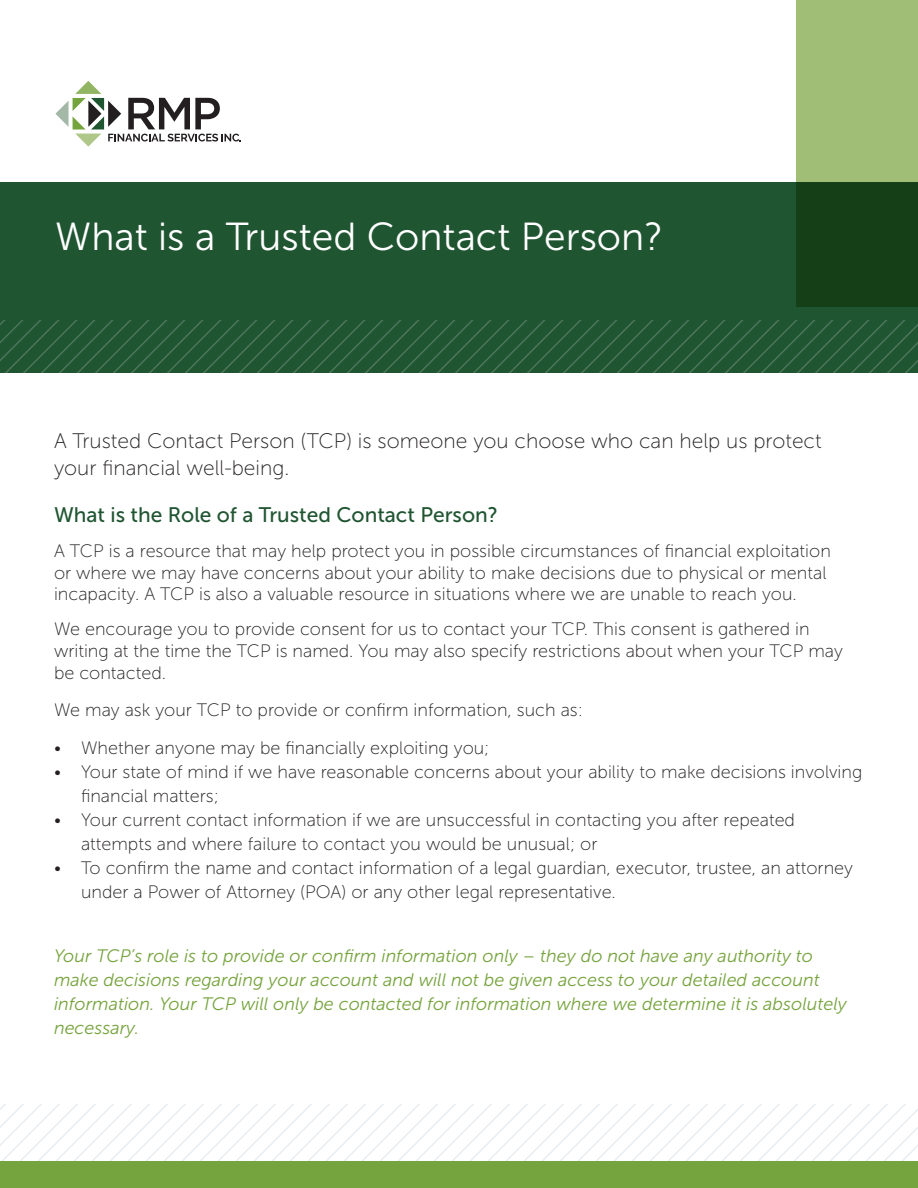
<style>
.page{position:relative;width:918px;height:1188px;background:#fff}
.page>*{position:absolute;margin:0;border:0;box-sizing:border-box;transform-origin:0 0}
.t1{font:39px "Museo Sans 300";color:#fff}
.t2{font:21px/27px "Museo Sans 100";color:#231f20}
.t3{font:21px "Museo Sans 500";color:#205532}
.t4{font:18px/21.6px "Museo Sans 100";color:#231f20}
.t5{font:italic 18px/24px "Museo Sans 300";color:#75a33d}
</style>
<div class="page">
<div style="left:0;top:1161px;width:918px;height:27px;background:#75a33d"></div>
<div style="left:0;top:182px;width:918px;height:190px;background:#205532"></div>
<svg style="left:0;top:321px;width:918px;height:51px"></svg>
<svg style="left:0;top:1104px;width:918px;height:57px"></svg>
<svg style="left:55px;top:81px;width:186px;height:66px"></svg>
<svg style="left:796px;top:0;width:122px;height:307px;background:#678a4f"></svg>
<p class="t1" style="left:55px;top:215px;width:609px">What is a Trusted Contact Person?</p>
<p class="t2" style="left:54px;top:427px;width:769px">A Trusted Contact Person (TCP) is someone you choose who can help us protect your financial well-being.</p>
<p class="t3" style="left:54px;top:503px;width:446px">What is the Role of a Trusted Contact Person?</p>
<p class="t4" style="left:54px;top:540px;width:778px">A TCP is a resource that may help protect you in possible circumstances of financial exploitation or where we may have concerns about your ability to make decisions due to physical or mental incapacity. A TCP is also a valuable resource in situations where we are unable to reach you.</p>
<p class="t4" style="left:54px;top:619px;width:791px">We encourage you to provide consent for us to contact your TCP. This consent is gathered in writing at the time the TCP is named. You may also specify restrictions about when your TCP may be contacted.</p>
<p class="t4" style="left:54px;top:699px;width:531px">We may ask your TCP to provide or confirm information, such as:</p>
<p class="t4" style="left:54px;top:737px;width:437px">• Whether anyone may be financially exploiting you;</p>
<p class="t4" style="left:81px;top:760px;width:783px;line-height:24px;text-indent:-27px">• Your state of mind if we have reasonable concerns about your ability to make decisions involving financial matters;</p>
<p class="t4" style="left:81px;top:808px;width:716px;line-height:24px;text-indent:-27px">• Your current contact information if we are unsuccessful in contacting you after repeated attempts and where failure to contact you would be unusual; or</p>
<p class="t4" style="left:81px;top:856px;width:774px;line-height:24px;text-indent:-27px">• To confirm the name and contact information of a legal guardian, executor, trustee, an attorney under a Power of Attorney (POA) or any other legal representative.</p>
<p class="t5" style="left:54px;top:944px;width:794px">Your TCP’s role is to provide or confirm information only – they do not have any authority to make decisions regarding your account and will not be given access to your detailed account information. Your TCP will only be contacted for information where we determine it is absolutely necessary.</p>
</div>
